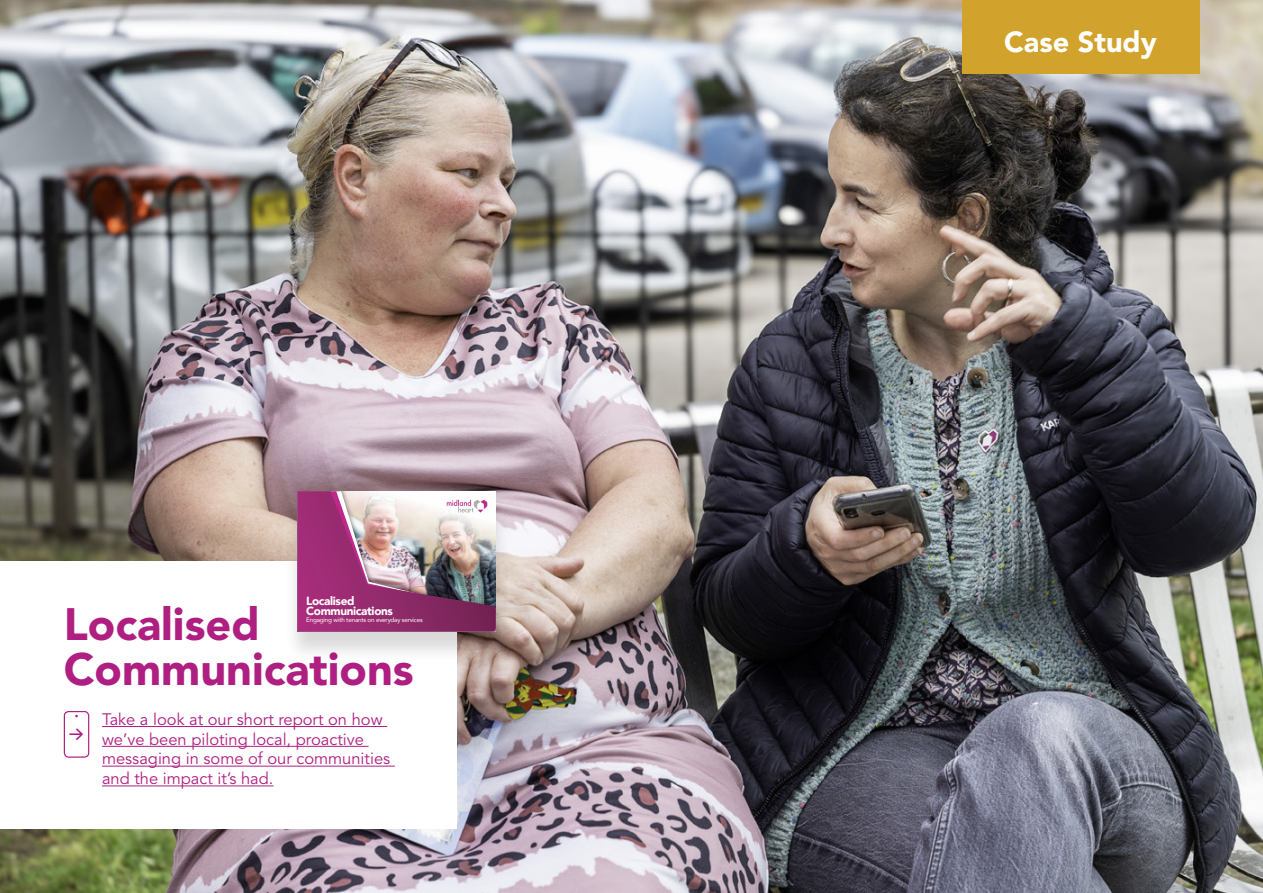
<style>
.page{position:relative;width:1263px;height:893px;background:#fff}
.page>*{position:absolute;margin:0;border:0;box-sizing:border-box;transform-origin:0 0}
.t1{font:900 45px/45px "Avenir LT Std";color:#af1e81}
.t2{font:900 28.8px "Avenir LT Std";color:#fff}
.t3{font:16.5px/19.8px "Avenir LT Std";color:#af1e81}
.t4{font:900 11.7px/10.4px "Avenir";letter-spacing:-.03em;color:#fff}
.t5{font:6.3px "Avenir";letter-spacing:-.03em;color:#fff}
</style>
<div class="page">
<img style="left:0;top:0;width:1263px;height:893px">
<div style="left:0;top:561px;width:456px;height:268px;background:#fff"></div>
<hr style="left:102px;top:726px;width:285px;height:1px;background:#af1e81">
<hr style="left:102px;top:746px;width:267px;height:1px;background:#af1e81">
<hr style="left:102px;top:766px;width:293px;height:1px;background:#af1e81">
<hr style="left:102px;top:785px;width:171px;height:1px;background:#af1e81">
<div style="left:962px;top:0;width:237px;height:73px;background:#d2a32c"></div>
<div style="left:64px;top:711px;width:25px;height:47px;border:1px solid #af1e81;border-radius:4px"></div>
<div style="left:283px;top:494px;width:227px;height:169px;background:#000;opacity:.15"></div>
<img style="left:298px;top:491px;width:198px;height:140px">
<p class="t4" style="left:306px;top:595px;width:88px">Localised<br>Communications</p>
<p class="t5" style="left:306px;top:615px;width:118px">Engaging with tenants on everyday services</p>
<h1 class="t1" style="left:64px;top:602px;width:351px">Localised<br>Communications</h1>
<p class="t3" style="left:102px;top:710px;width:290px">Take a look at our short report on how we’ve been piloting local, proactive messaging in some of our communities and the impact it’s had.</p>
<h2 class="t2" style="left:1004px;top:25px;width:154px">Case Study</h2>
</div>
